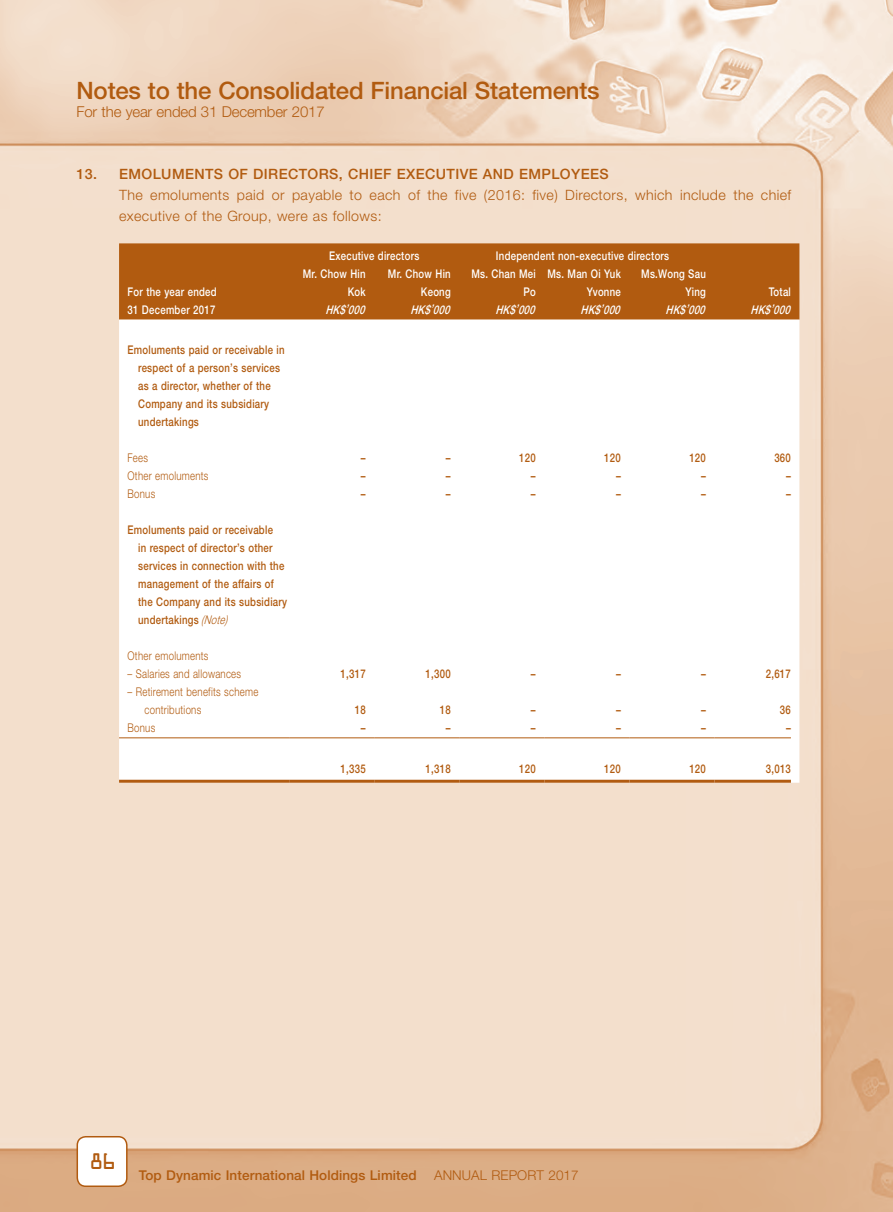
<style>
.page{position:relative;width:893px;height:1212px;background:#fff}
.page>*{position:absolute;margin:0;border:0;box-sizing:border-box;transform-origin:0 0}
.t1{font:500 24px "Helvetica Neue LT Std";letter-spacing:-.01em;color:#b15b10}
.t2{font:20.25px "OCRA Std";color:#b15b10}
.t3{font:300 15px "Helvetica Neue LT Std";letter-spacing:-.01em;color:#b15b10}
.Body_Text{font:300 14.25px/21px "Helvetica Neue LT Std";letter-spacing:.03em;color:#b15b10}
.Heading_1{font:500 14.25px "Helvetica Neue LT Std";letter-spacing:.03em;color:#b15b10}
.t4{font:500 13.5px "Helvetica Neue LT Std";letter-spacing:.01em;color:#b15b10}
.t5{font:300 13.5px "Helvetica Neue LT Std";letter-spacing:.01em;color:#b15b10}
.Body_Text-2{font:500 12px/18px "Helvetica Neue LT Std";letter-spacing:.03em;color:#b15b10;scale:.8 1}
.Body_Text-3{font:500 12px "Helvetica Neue LT Std";letter-spacing:.03em;color:#fff;scale:.8 1}
.Body_Text-4{font:300 12px/18px "Helvetica Neue LT Std";letter-spacing:.03em;color:#b15b10;scale:.8 1}
.Body_Text-5{font:italic 500 12px "Helvetica Neue LT Std";color:#fff;scale:.8 1}
.s1{font-weight:300;font-style:italic}
</style>
<div class="page">
<img style="left:0;top:0;width:893px;height:1212px">
<div style="left:77px;top:1137px;width:50px;height:49px;background:#fff;border-radius:9px"></div>
<div style="left:77px;top:1136px;width:51px;height:51px;border:2px solid #b15b10;border-radius:9px"></div>
<div style="left:119px;top:243px;width:680px;height:77px;background:#b15b10"></div>
<svg style="left:119px;top:320px;width:680px;height:463px"></svg>
<hr style="left:119px;top:737px;width:170px;height:1px;background:#b15b10">
<hr style="left:289px;top:737px;width:85px;height:1px;background:#b15b10">
<hr style="left:374px;top:737px;width:85px;height:1px;background:#b15b10">
<hr style="left:459px;top:737px;width:85px;height:1px;background:#b15b10">
<hr style="left:544px;top:737px;width:85px;height:1px;background:#b15b10">
<hr style="left:629px;top:737px;width:85px;height:1px;background:#b15b10">
<hr style="left:714px;top:737px;width:77px;height:1px;background:#b15b10">
<hr style="left:119px;top:780px;width:170px;height:3px;background:#b15b10">
<hr style="left:289px;top:780px;width:85px;height:3px;background:#b15b10">
<hr style="left:374px;top:780px;width:85px;height:3px;background:#b15b10">
<hr style="left:459px;top:780px;width:85px;height:3px;background:#b15b10">
<hr style="left:544px;top:780px;width:85px;height:3px;background:#b15b10">
<hr style="left:629px;top:780px;width:85px;height:3px;background:#b15b10">
<hr style="left:714px;top:780px;width:77px;height:3px;background:#b15b10">
<h1 class="t1" style="left:77px;top:76px;width:525px">Notes to the Consolidated Financial Statements</h1>
<p class="t3" style="left:77px;top:102px;width:250px">For the year ended 31 December 2017</p>
<p class="Heading_1" style="left:77px;top:165px;width:534px">13. EMOLUMENTS OF DIRECTORS, CHIEF EXECUTIVE AND EMPLOYEES</p>
<p class="Body_Text" style="left:119px;top:184px;width:674px">The emoluments paid or payable to each of the five (2016: five) Directors, which include the chief executive of the Group, were as follows:</p>
<p class="Body_Text-3" style="left:329px;top:248px;width:114px">Executive directors</p>
<p class="Body_Text-3" style="left:496px;top:248px;width:218px">Independent non-executive directors</p>
<p class="Body_Text-3" style="left:128px;top:284px;width:113px">For the year ended</p>
<p class="Body_Text-3" style="left:128px;top:302px;width:111px">31 December 2017</p>
<p class="Body_Text-3" style="left:303px;top:266px;width:80px">Mr. Chow Hin</p>
<p class="Body_Text-3" style="left:348px;top:284px;width:24px">Kok</p>
<p class="Body_Text-3" style="left:388px;top:266px;width:80px">Mr. Chow Hin</p>
<p class="Body_Text-3" style="left:421px;top:284px;width:39px">Keong</p>
<p class="Body_Text-3" style="left:471px;top:266px;width:82px">Ms. Chan Mei</p>
<p class="Body_Text-3" style="left:523px;top:284px;width:17px">Po</p>
<p class="Body_Text-3" style="left:547px;top:266px;width:93px">Ms. Man Oi Yuk</p>
<p class="Body_Text-3" style="left:587px;top:284px;width:44px">Yvonne</p>
<p class="Body_Text-3" style="left:641px;top:266px;width:82px">Ms.Wong Sau</p>
<p class="Body_Text-3" style="left:685px;top:284px;width:27px">Ying</p>
<p class="Body_Text-3" style="left:769px;top:284px;width:29px">Total</p>
<p class="Body_Text-5" style="left:325px;top:302px;width:55px">HK$’000</p>
<p class="Body_Text-5" style="left:410px;top:302px;width:55px">HK$’000</p>
<p class="Body_Text-5" style="left:495px;top:302px;width:55px">HK$’000</p>
<p class="Body_Text-5" style="left:580px;top:302px;width:55px">HK$’000</p>
<p class="Body_Text-5" style="left:665px;top:302px;width:55px">HK$’000</p>
<p class="Body_Text-5" style="left:750px;top:302px;width:55px">HK$’000</p>
<p class="Body_Text-2" style="left:138px;top:341px;width:185px;text-indent:-11px">Emoluments paid or receivable in respect of a person’s services as a director, whether of the<br>Company and its subsidiary undertakings</p>
<p class="Body_Text-4" style="left:128px;top:449px;width:27px">Fees</p>
<p class="Body_Text-2" style="left:361px;top:449px;width:7px">–</p>
<p class="Body_Text-2" style="left:446px;top:449px;width:8px">–</p>
<p class="Body_Text-2" style="left:519px;top:449px;width:22px">120</p>
<p class="Body_Text-2" style="left:604px;top:449px;width:22px">120</p>
<p class="Body_Text-2" style="left:689px;top:449px;width:22px">120</p>
<p class="Body_Text-2" style="left:774px;top:449px;width:22px">360</p>
<p class="Body_Text-4" style="left:128px;top:467px;width:103px">Other emoluments</p>
<p class="Body_Text-2" style="left:361px;top:467px;width:8px">–</p>
<p class="Body_Text-2" style="left:446px;top:467px;width:8px">–</p>
<p class="Body_Text-2" style="left:531px;top:467px;width:8px">–</p>
<p class="Body_Text-2" style="left:616px;top:467px;width:8px">–</p>
<p class="Body_Text-2" style="left:701px;top:467px;width:8px">–</p>
<p class="Body_Text-2" style="left:786px;top:467px;width:8px">–</p>
<p class="Body_Text-4" style="left:128px;top:485px;width:36px">Bonus</p>
<p class="Body_Text-2" style="left:361px;top:485px;width:8px">–</p>
<p class="Body_Text-2" style="left:446px;top:485px;width:8px">–</p>
<p class="Body_Text-2" style="left:531px;top:485px;width:8px">–</p>
<p class="Body_Text-2" style="left:616px;top:485px;width:8px">–</p>
<p class="Body_Text-2" style="left:701px;top:485px;width:8px">–</p>
<p class="Body_Text-2" style="left:786px;top:485px;width:8px">–</p>
<p class="Body_Text-2" style="left:138px;top:521px;width:188px;text-indent:-11px">Emoluments paid or receivable<br>in respect of director’s other services in connection with the management of the affairs of the Company and its subsidiary undertakings <span class="s1">(Note)</span></p>
<p class="Body_Text-4" style="left:128px;top:647px;width:103px">Other emoluments</p>
<p class="Body_Text-4" style="left:128px;top:665px;width:144px">– Salaries and allowances</p>
<p class="Body_Text-2" style="left:341px;top:665px;width:33px">1,317</p>
<p class="Body_Text-2" style="left:426px;top:665px;width:33px">1,300</p>
<p class="Body_Text-2" style="left:531px;top:665px;width:8px">–</p>
<p class="Body_Text-2" style="left:616px;top:665px;width:8px">–</p>
<p class="Body_Text-2" style="left:701px;top:665px;width:8px">–</p>
<p class="Body_Text-2" style="left:766px;top:665px;width:33px">2,617</p>
<p class="Body_Text-4" style="left:145px;top:683px;width:144px;text-indent:-17px">– Retirement benefits scheme contributions</p>
<p class="Body_Text-2" style="left:355px;top:701px;width:15px">18</p>
<p class="Body_Text-2" style="left:440px;top:701px;width:15px">18</p>
<p class="Body_Text-2" style="left:531px;top:701px;width:8px">–</p>
<p class="Body_Text-2" style="left:616px;top:701px;width:8px">–</p>
<p class="Body_Text-2" style="left:701px;top:701px;width:8px">–</p>
<p class="Body_Text-2" style="left:780px;top:701px;width:15px">36</p>
<p class="Body_Text-4" style="left:128px;top:719px;width:36px">Bonus</p>
<p class="Body_Text-2" style="left:361px;top:719px;width:7px">–</p>
<p class="Body_Text-2" style="left:446px;top:719px;width:8px">–</p>
<p class="Body_Text-2" style="left:531px;top:719px;width:8px">–</p>
<p class="Body_Text-2" style="left:616px;top:719px;width:8px">–</p>
<p class="Body_Text-2" style="left:701px;top:719px;width:8px">–</p>
<p class="Body_Text-2" style="left:786px;top:719px;width:8px">–</p>
<p class="Body_Text-2" style="left:341px;top:759px;width:33px">1,335</p>
<p class="Body_Text-2" style="left:426px;top:759px;width:33px">1,318</p>
<p class="Body_Text-2" style="left:519px;top:759px;width:22px">120</p>
<p class="Body_Text-2" style="left:604px;top:759px;width:22px">120</p>
<p class="Body_Text-2" style="left:689px;top:759px;width:22px">120</p>
<p class="Body_Text-2" style="left:766px;top:759px;width:33px">3,013</p>
<h2 class="t2" style="left:89px;top:1152px;width:29px">86</h2>
<p class="t4" style="left:139px;top:1167px;width:279px">Top Dynamic International Holdings Limited</p>
<p class="t5" style="left:434px;top:1166px;width:146px">ANNUAL REPORT 2017</p>
</div>
